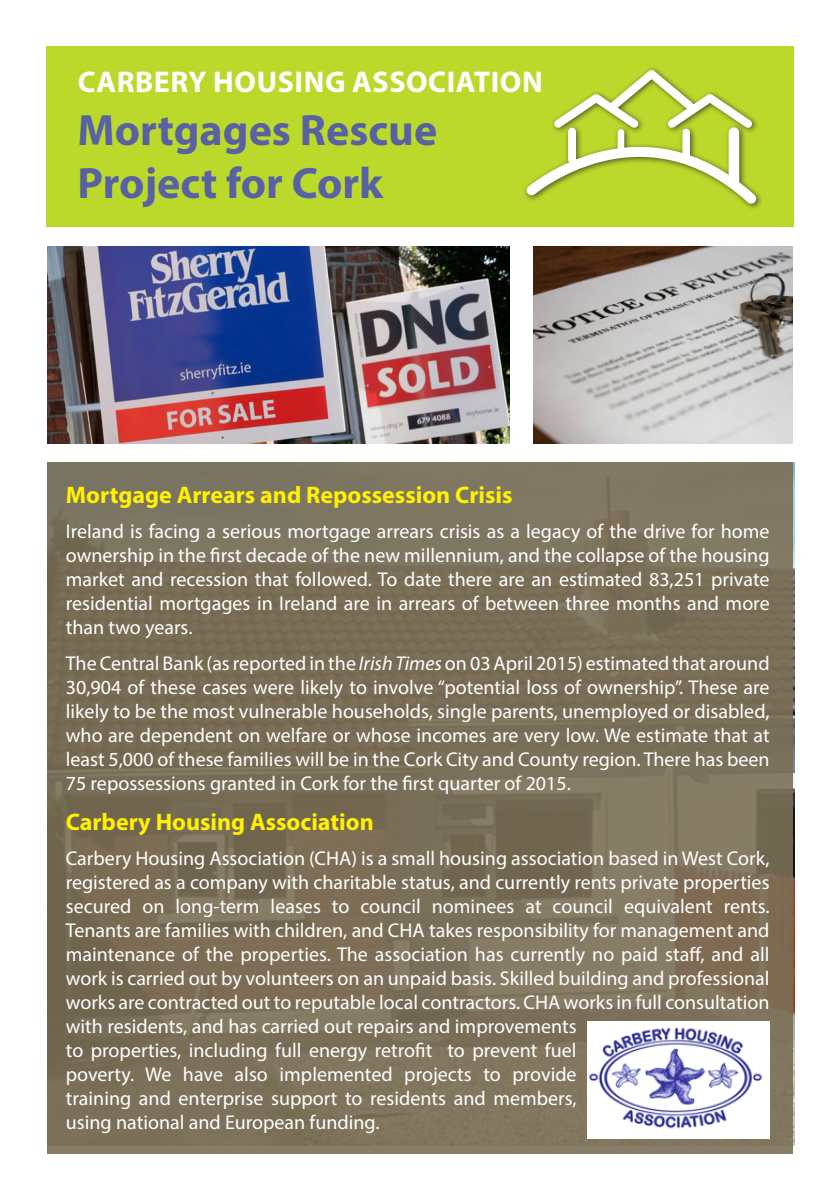
<style>
.page{position:relative;width:840px;height:1191px;background:#fff}
.page>*{position:absolute;margin:0;border:0;box-sizing:border-box;transform-origin:0 0}
.t1{font:700 44px/52.8px "Myriad Pro";color:#5861a3}
.t2{font:700 30px "Myriad Pro";letter-spacing:.02em;color:#fff}
.Heading{font:700 24px "Myriad Pro";color:#fff101}
.Para{font:20px/24px "Myriad Pro";color:#fff;text-align:justify}
.s1{font-style:italic}
</style>
<div class="page">
<div style="left:47px;top:462px;width:745px;height:692px;background:#7b6f55"></div>
<div style="left:46px;top:46px;width:747px;height:181px;background:#bbd92b"></div>
<svg style="left:524px;top:68px;width:238px;height:141px"></svg>
<img style="left:533px;top:247px;width:259px;height:197px">
<img style="left:47px;top:247px;width:462px;height:197px">
<img style="left:587px;top:1021px;width:182px;height:117px">
<p class="t2" style="left:78px;top:63px;width:466px">CARBERY HOUSING ASSOCIATION</p>
<p class="t1" style="left:77px;top:103px;width:361px">Mortgages Rescue<br>Project for Cork</p>
<p class="Heading" style="left:66px;top:479px;width:448px">Mortgage Arrears and Repossession Crisis</p>
<p class="Para" style="left:66px;top:519px;width:705px">Ireland is facing a serious mortgage arrears crisis as a legacy of the drive for home ownership in the first decade of the new millennium, and the collapse of the housing market and recession that followed. To date there are an estimated 83,251 private residential mortgages in Ireland are in arrears of between three months and more than two years.</p>
<p class="Para" style="left:66px;top:650px;width:705px">The Central Bank (as reported in the <span class="s1">Irish Times</span> on 03 April 2015) estimated that around 30,904 of these cases were likely to involve “potential loss of ownership”. These are likely to be the most vulnerable households, single parents, unemployed or disabled, who are dependent on welfare or whose incomes are very low. We estimate that at least 5,000 of these families will be in the Cork City and County region. There has been 75 repossessions granted in Cork for the first quarter of 2015.</p>
<p class="Heading" style="left:66px;top:806px;width:309px">Carbery Housing Association</p>
<p class="Para" style="left:66px;top:846px;width:704px;text-align:left">Carbery Housing Association (CHA) is a small housing association based in West Cork, registered as a company with charitable status, and currently rents private properties secured on long-term leases to council nominees at council equivalent rents.<br>Tenants are families with children, and CHA takes responsibility for management and maintenance of the properties. The association has currently no paid staff, and all work is carried out by volunteers on an unpaid basis. Skilled building and professional works are contracted out to reputable local contractors. CHA works in full consultation with residents, and has carried out repairs and improvements<br>to properties, including full energy retrofit to prevent fuel<br>poverty. We have also implemented projects to provide<br>training and enterprise support to residents and members,<br>using national and European funding.</p>
</div>
